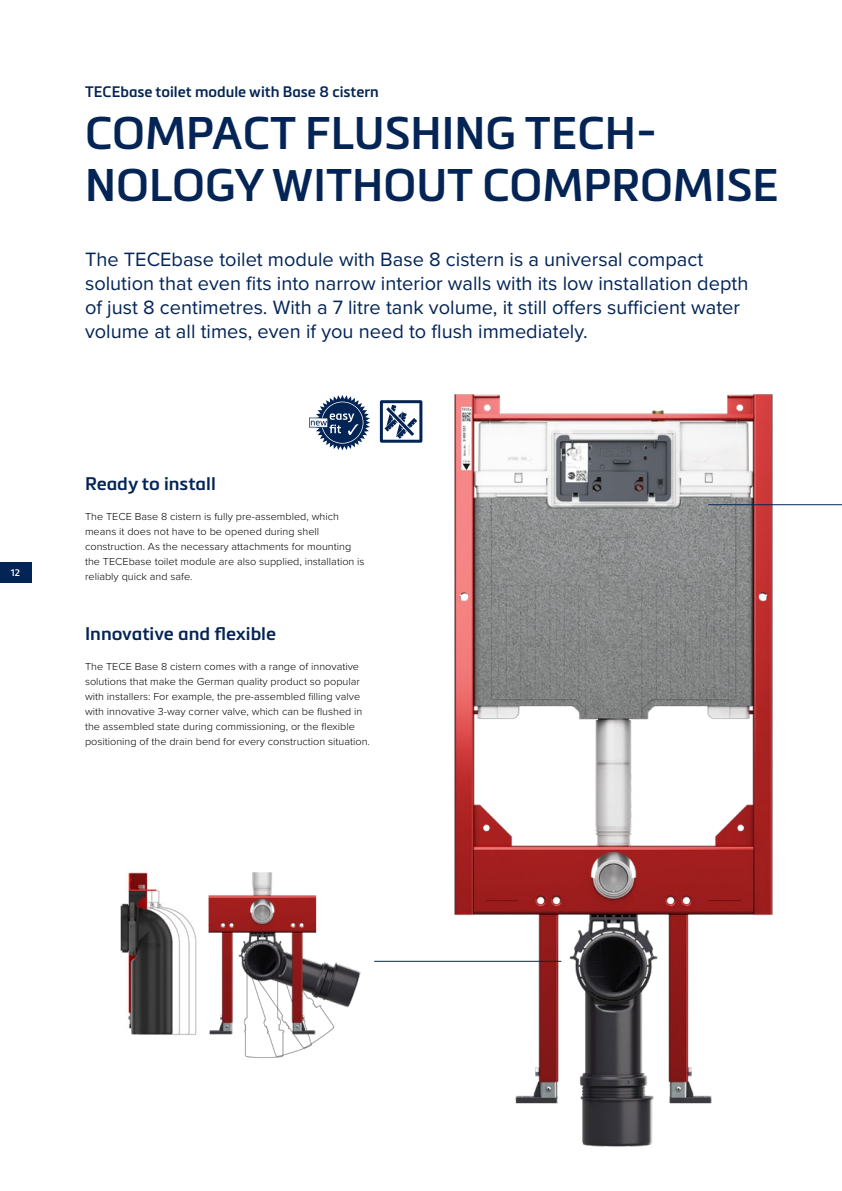
<style>
.page{position:relative;width:842px;height:1191px;background:#fff}
.page>*{position:absolute;margin:0;border:0;box-sizing:border-box;transform-origin:0 0}
.t1{font:600 45px/52px "Metronic Pro";color:#042455}
.t2{font:20px/24px "Proxima Nova";color:#042455}
.t3{font:600 18px "Metronic Pro";color:#042455;scale:1.04 1}
.t4{font:600 15px "Metronic Pro";color:#042455}
.t5{font:300 10.5px/15px "Proxima Nova";color:#000;scale:1.04 1}
.t6{font:600 9.3px "Metronic Pro";color:#fff}
</style>
<div class="page">
<img style="left:437px;top:394px;width:336px;height:753px">
<img style="left:120px;top:872px;width:77px;height:163px">
<img style="left:209px;top:872px;width:152px;height:186px">
<div style="left:0;top:562px;width:32px;height:21px;background:#042455"></div>
<hr style="left:374px;top:960px;width:187px;height:1px;background:#042455">
<svg style="left:707px;top:434px;width:135px;height:72px"></svg>
<svg style="left:309px;top:395px;width:61px;height:55px"></svg>
<svg style="left:380px;top:400px;width:42px;height:43px"></svg>
<p class="t6" style="left:11px;top:567px;width:11px">12</p>
<h3 class="t4" style="left:85px;top:82px;width:295px">TECEbase toilet module with Base 8 cistern</h3>
<h1 class="t1" style="left:85px;top:106px;width:695px">COMPACT FLUSHING TECH-<br>NOLOGY WITHOUT COMPROMISE</h1>
<p class="t2" style="left:85px;top:246px;width:665px">The TECEbase toilet module with Base 8 cistern is a universal compact solution that even fits into narrow interior walls with its low installation depth of just 8 centimetres. With a 7 litre tank volume, it still offers sufficient water volume at all times, even if you need to flush immediately.</p>
<h3 class="t3" style="left:85px;top:472px;width:127px">Ready to install</h3>
<p class="t5" style="left:85px;top:509px;width:270px">The TECE Base 8 cistern is fully pre-assembled, which means it does not have to be opened during shell construction. As the necessary attachments for mounting the TECEbase toilet module are also supplied, installation is reliably quick and safe.</p>
<h3 class="t3" style="left:85px;top:622px;width:185px">Innovative and flexible</h3>
<p class="t5" style="left:85px;top:659px;width:275px">The TECE Base 8 cistern comes with a range of innovative solutions that make the German quality product so popular with installers: For example, the pre-assembled filling valve with innovative 3-way corner valve, which can be flushed in the assembled state during commissioning, or the flexible positioning of the drain bend for every construction situation.</p>
</div>
